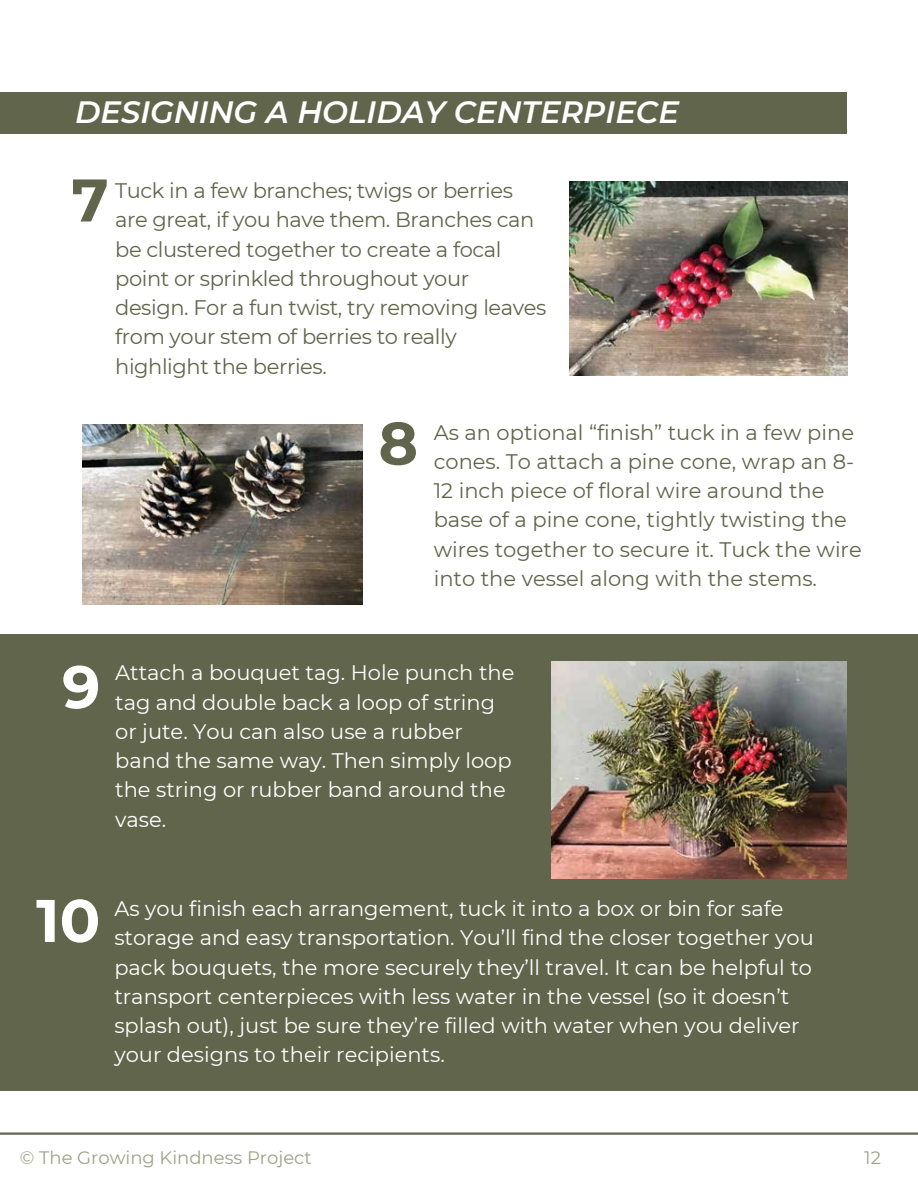
<style>
.page{position:relative;width:918px;height:1188px;background:#fff}
.page>*{position:absolute;margin:0;border:0;box-sizing:border-box;transform-origin:0 0}
.t1{font:700 60px "Montserrat";color:#fff}
.t2{font:700 60px "Montserrat";color:#61654b}
.t3{font:italic 600 30.75px "Montserrat";color:#fff}
.t4{font:21px/29.2px "Montserrat";color:#fff}
.t5{font:21px/29.2px "Montserrat";letter-spacing:-.02em;color:#61654b}
.t6{font:21px/29.2px "Montserrat";color:#61654b}
.t7{font:18px "Montserrat";color:#9fa189}
</style>
<div class="page">
<hr style="left:0;top:1132px;width:918px;height:3px;background:#61654b">
<img style="left:569px;top:181px;width:278px;height:195px">
<img style="left:82px;top:424px;width:281px;height:180px">
<div style="left:0;top:634px;width:917px;height:457px;background:#61654b"></div>
<img style="left:552px;top:661px;width:294px;height:217px">
<div style="left:0;top:92px;width:847px;height:41px;background:#61654b"></div>
<p class="t3" style="left:75px;top:93px;width:605px">DESIGNING A HOLIDAY CENTERPIECE</p>
<p class="t2" style="left:71px;top:163px;width:39px">7</p>
<p class="t5" style="left:115px;top:176px;width:433px">Tuck in a few branches; twigs or berries are great, if you have them. Branches can be clustered together to create a focal point or sprinkled throughout your design. For a fun twist, try removing leaves from your stem of berries to really highlight the berries.</p>
<h1 class="t2" style="left:378px;top:407px;width:41px">8</h1>
<p class="t6" style="left:434px;top:418px;width:429px">As an optional “finish” tuck in a few pine cones. To attach a pine cone, wrap an 8- 12 inch piece of floral wire around the base of a pine cone, tightly twisting the wires together to secure it. Tuck the wire into the vessel along with the stems.</p>
<p class="t1" style="left:62px;top:650px;width:40px">9</p>
<p class="t4" style="left:115px;top:658px;width:401px">Attach a bouquet tag. Hole punch the tag and double back a loop of string or jute. You can also use a rubber band the same way. Then simply loop the string or rubber band around the vase.</p>
<p class="t1" style="left:36px;top:884px;width:66px">10</p>
<p class="t4" style="left:114px;top:894px;width:701px">As you finish each arrangement, tuck it into a box or bin for safe storage and easy transportation. You’ll find the closer together you pack bouquets, the more securely they’ll travel. It can be helpful to transport centerpieces with less water in the vessel (so it doesn’t splash out), just be sure they’re filled with water when you deliver your designs to their recipients.</p>
<p class="t7" style="left:20px;top:1147px;width:293px">© The Growing Kindness Project</p>
<p class="t7" style="left:864px;top:1147px;width:18px">12</p>
</div>
